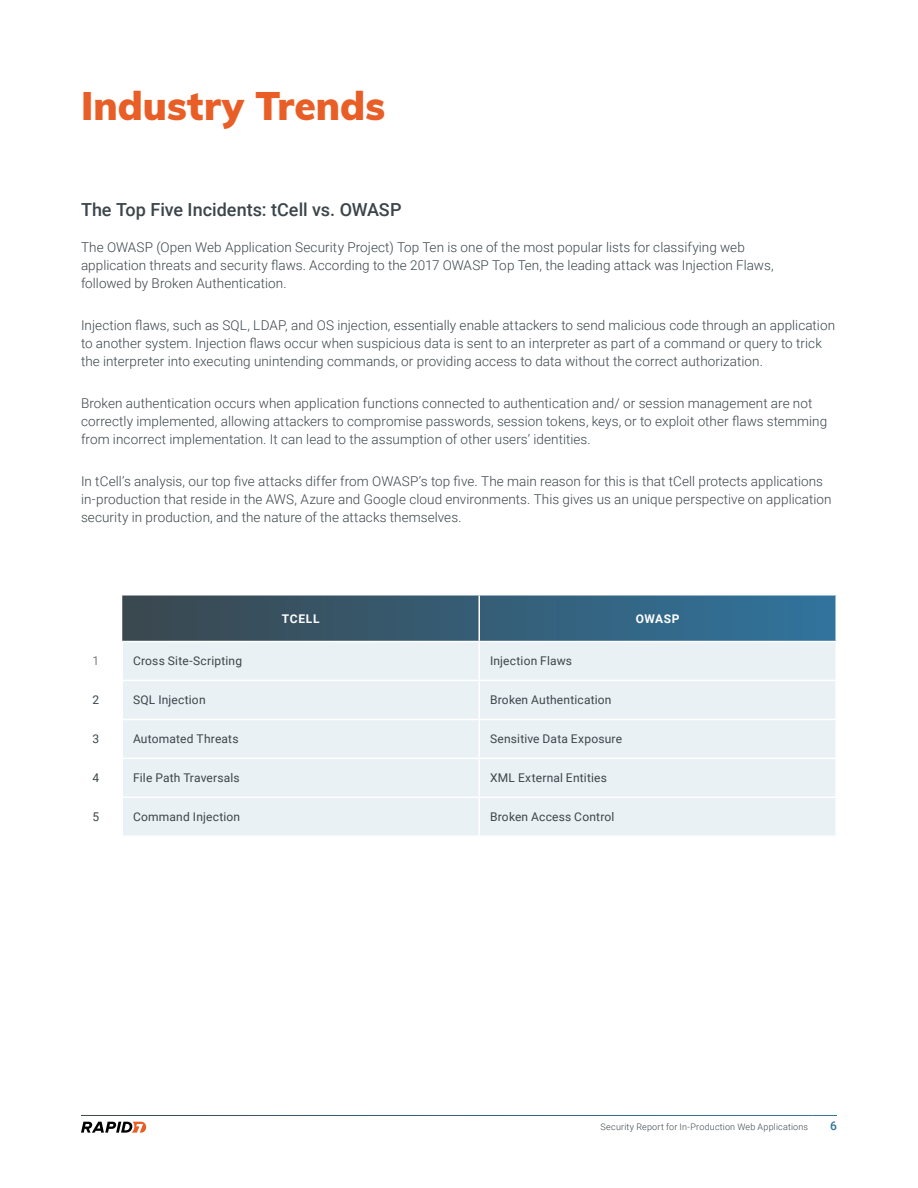
<style>
.page{position:relative;width:918px;height:1188px;background:#fff}
.page>*{position:absolute;margin:0;border:0;box-sizing:border-box;transform-origin:0 0}
.t1{font:900 39px "Muli";letter-spacing:.005em;color:#e85e26}
.t2{font:500 18px "Roboto";color:#3b454a}
.t3{font:300 13.5px/18px "Roboto";letter-spacing:.005em;color:#3b454a}
.t4{font:12px "Roboto";letter-spacing:.015em;color:#3b454a}
.t5{font:700 12px "Roboto";letter-spacing:.05em;color:#fff}
.t6{font:500 12px "Roboto";color:#31739c}
.t7{font:300 12px "Roboto";color:#3b454a}
.t8{font:300 9px "Roboto";letter-spacing:.02em;color:#3b454a}
</style>
<div class="page">
<svg style="left:813px;top:1115px;width:24px;height:1px"></svg>
<svg style="left:81px;top:1122px;width:65px;height:11px"></svg>
<svg style="left:122px;top:596px;width:714px;height:45px;background:#375e76"></svg>
<div style="left:123px;top:642px;width:713px;height:193px;background:#eaf1f5"></div>
<hr style="left:478px;top:595px;width:2px;height:46px;background:#fff">
<hr style="left:478px;top:642px;width:2px;height:38px;background:#fff">
<hr style="left:478px;top:681px;width:2px;height:38px;background:#fff">
<hr style="left:478px;top:720px;width:2px;height:38px;background:#fff">
<hr style="left:478px;top:759px;width:2px;height:38px;background:#fff">
<hr style="left:478px;top:798px;width:2px;height:37px;background:#fff">
<hr style="left:122px;top:680px;width:357px;height:1px;background:#fff">
<hr style="left:479px;top:680px;width:358px;height:1px;background:#fff">
<hr style="left:122px;top:719px;width:357px;height:1px;background:#fff">
<hr style="left:479px;top:719px;width:358px;height:1px;background:#fff">
<hr style="left:122px;top:758px;width:357px;height:1px;background:#fff">
<hr style="left:479px;top:758px;width:358px;height:1px;background:#fff">
<hr style="left:122px;top:797px;width:357px;height:1px;background:#fff">
<hr style="left:479px;top:797px;width:358px;height:1px;background:#fff">
<h1 class="t1" style="left:81px;top:77px;width:306px">Industry Trends</h1>
<h2 class="t2" style="left:81px;top:197px;width:322px">The Top Five Incidents: tCell vs. OWASP</h2>
<p class="t3" style="left:81px;top:238px;width:694px">The OWASP (Open Web Application Security Project) Top Ten is one of the most popular lists for classifying web application threats and security flaws. According to the 2017 OWASP Top Ten, the leading attack was Injection Flaws, followed by Broken Authentication.</p>
<p class="t3" style="left:81px;top:316px;width:756px">Injection flaws, such as SQL, LDAP, and OS injection, essentially enable attackers to send malicious code through an application to another system. Injection flaws occur when suspicious data is sent to an interpreter as part of a command or query to trick the interpreter into executing unintending commands, or providing access to data without the correct authorization.</p>
<p class="t3" style="left:81px;top:394px;width:748px">Broken authentication occurs when application functions connected to authentication and/ or session management are not correctly implemented, allowing attackers to compromise passwords, session tokens, keys, or to exploit other flaws stemming from incorrect implementation. It can lead to the assumption of other users’ identities.</p>
<p class="t3" style="left:81px;top:472px;width:752px">In tCell’s analysis, our top five attacks differ from OWASP’s top five. The main reason for this is that tCell protects applications in-production that reside in the AWS, Azure and Google cloud environments. This gives us an unique perspective on application security in production, and the nature of the attacks themselves.</p>
<p class="t5" style="left:282px;top:610px;width:39px">TCELL</p>
<p class="t5" style="left:636px;top:610px;width:45px">OWASP</p>
<p class="t7" style="left:93px;top:653px;width:8px">1</p>
<p class="t4" style="left:133px;top:653px;width:111px">Cross Site-Scripting</p>
<p class="t4" style="left:490px;top:653px;width:83px">Injection Flaws</p>
<p class="t4" style="left:93px;top:692px;width:8px">2</p>
<p class="t4" style="left:133px;top:692px;width:74px">SQL Injection</p>
<p class="t4" style="left:490px;top:692px;width:123px">Broken Authentication</p>
<p class="t4" style="left:93px;top:731px;width:8px">3</p>
<p class="t4" style="left:133px;top:731px;width:107px">Automated Threats</p>
<p class="t4" style="left:490px;top:731px;width:134px">Sensitive Data Exposure</p>
<p class="t4" style="left:93px;top:770px;width:8px">4</p>
<p class="t4" style="left:133px;top:770px;width:108px">File Path Traversals</p>
<p class="t4" style="left:490px;top:770px;width:118px">XML External Entities</p>
<p class="t4" style="left:93px;top:809px;width:8px">5</p>
<p class="t4" style="left:133px;top:809px;width:109px">Command Injection</p>
<p class="t4" style="left:490px;top:809px;width:126px">Broken Access Control</p>
<p class="t8" style="left:601px;top:1120px;width:209px">Security Report for In-Production Web Applications</p>
<p class="t6" style="left:830px;top:1118px;width:8px">6</p>
</div>
